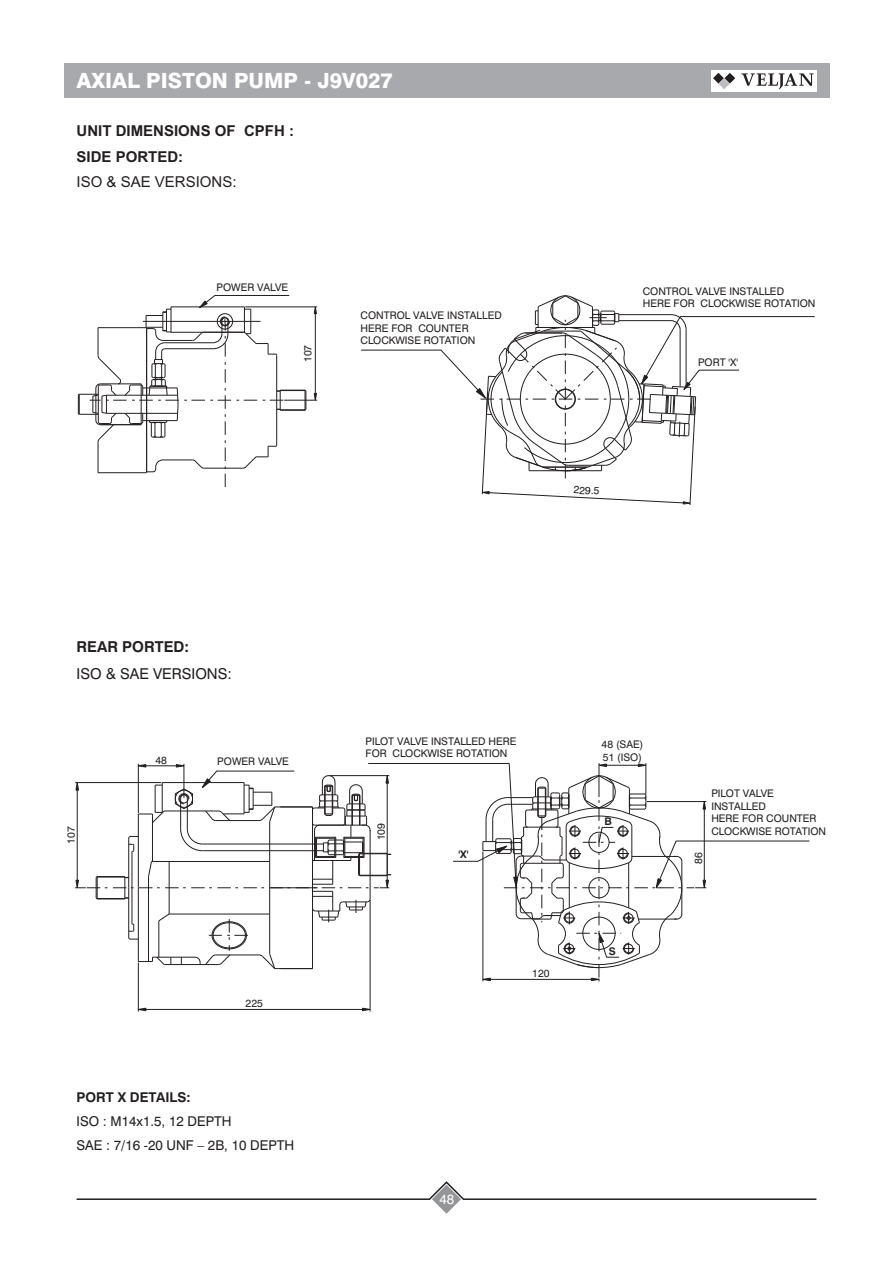
<style>
.page{position:relative;width:893px;height:1263px;background:#fff}
.page>*{position:absolute;margin:0;border:0;box-sizing:border-box;transform-origin:0 0}
.t1{font:800 21px "Swiss 721 BT";color:#fff}
.t2{font:700 15px/25.2px "Arial";color:#231f20}
.t3{font:15px "Arial";color:#231f20}
.t4{font:15px "Swiss 721 BT";color:#231f20}
.t5{font:700 15px "Swiss 721 BT";color:#231f20}
.t6{font:13.5px/24.3px "Swiss 721 BT";color:#231f20}
.t7{font:700 13.5px "Swiss 721 BT";color:#231f20}
.t8{font:13.5px "Swiss 721 BT";color:#fff}
.t9{font:10.5px/12.6px "Swiss 721 BT";color:#231f20}
.t10{font:700 10.5px "Swiss 721 BT";color:#231f20}
</style>
<div class="page">
<div style="left:64px;top:64px;width:765px;height:34px;background:#a8a9ad"></div>
<div style="left:711px;top:70px;width:106px;height:21px;background:#fff"></div>
<svg style="left:713px;top:73px;width:22px;height:16px"></svg>
<svg style="left:741px;top:73px;width:73px;height:16px"></svg>
<svg style="left:76px;top:1181px;width:741px;height:33px"></svg>
<hr style="left:138px;top:962px;width:1px;height:49px;background:#231f20">
<hr style="left:370px;top:900px;width:1px;height:111px;background:#231f20">
<hr style="left:146px;top:1009px;width:216px;height:1px;background:#231f20">
<svg style="left:137px;top:1007px;width:10px;height:5px"></svg>
<svg style="left:361px;top:1007px;width:10px;height:5px"></svg>
<svg style="left:75px;top:763px;width:735px;height:219px"></svg>
<hr style="left:284px;top:400px;width:33px;height:1px;background:#231f20">
<hr style="left:245px;top:307px;width:72px;height:1px;background:#231f20">
<hr style="left:315px;top:314px;width:1px;height:79px;background:#231f20">
<svg style="left:313px;top:392px;width:4px;height:9px"></svg>
<svg style="left:313px;top:306px;width:4px;height:9px"></svg>
<svg style="left:361px;top:295px;width:454px;height:210px"></svg>
<svg style="left:78px;top:295px;width:229px;height:192px"></svg>
<h1 class="t1" style="left:77px;top:72px;width:318px">AXIAL PISTON PUMP - J9V027</h1>
<h2 class="t2" style="left:77px;top:120px;width:219px">UNIT DIMENSIONS OF CPFH :<br>SIDE PORTED:</h2>
<h2 class="t3" style="left:77px;top:176px;width:162px">ISO &amp; SAE VERSIONS:</h2>
<p class="t9" style="left:217px;top:282px;width:73px">POWER VALVE</p>
<p class="t9" style="left:302px;top:362px;width:19px;rotate:-90deg">107</p>
<p class="t9" style="left:361px;top:310px;width:143px">CONTROL VALVE INSTALLED<br>HERE FOR COUNTER<br>CLOCKWISE ROTATION</p>
<p class="t9" style="left:643px;top:285px;width:174px">CONTROL VALVE INSTALLED<br>HERE FOR CLOCKWISE ROTATION</p>
<p class="t9" style="left:698px;top:357px;width:42px">PORT 'X'</p>
<p class="t9" style="left:574px;top:484px;width:27px;rotate:3deg">229.5</p>
<h2 class="t5" style="left:77px;top:641px;width:114px">REAR PORTED:</h2>
<h2 class="t4" style="left:77px;top:668px;width:157px">ISO &amp; SAE VERSIONS:</h2>
<p class="t9" style="left:155px;top:754px;width:13px">48</p>
<p class="t9" style="left:217px;top:756px;width:73px">POWER VALVE</p>
<p class="t9" style="left:366px;top:736px;width:152px">PILOT VALVE INSTALLED HERE<br>FOR CLOCKWISE ROTATION</p>
<p class="t9" style="left:66px;top:844px;width:19px;rotate:-90deg">107</p>
<p class="t9" style="left:376px;top:840px;width:19px;rotate:-90deg">109</p>
<p class="t10" style="left:458px;top:849px;width:12px">'X'</p>
<p class="t9" style="left:246px;top:998px;width:19px">225</p>
<p class="t7" style="left:77px;top:1091px;width:115px">PORT X DETAILS:</p>
<p class="t6" style="left:77px;top:1110px;width:219px">ISO : M14x1.5, 12 DEPTH<br>SAE : 7/16 -20 UNF – 2B, 10 DEPTH</p>
<p class="t9" style="left:532px;top:968px;width:19px">120</p>
<p class="t8" style="left:439px;top:1194px;width:16px">48</p>
<p class="t9" style="left:602px;top:739px;width:43px">48 (SAE)<br>51 (ISO)</p>
<p class="t10" style="left:604px;top:817px;width:9px">B</p>
<p class="t10" style="left:609px;top:947px;width:9px">S</p>
<p class="t9" style="left:693px;top:864px;width:13px;rotate:-90deg">86</p>
<p class="t9" style="left:711px;top:788px;width:116px">PILOT VALVE<br>INSTALLED<br>HERE FOR COUNTER<br>CLOCKWISE ROTATION</p>
</div>
